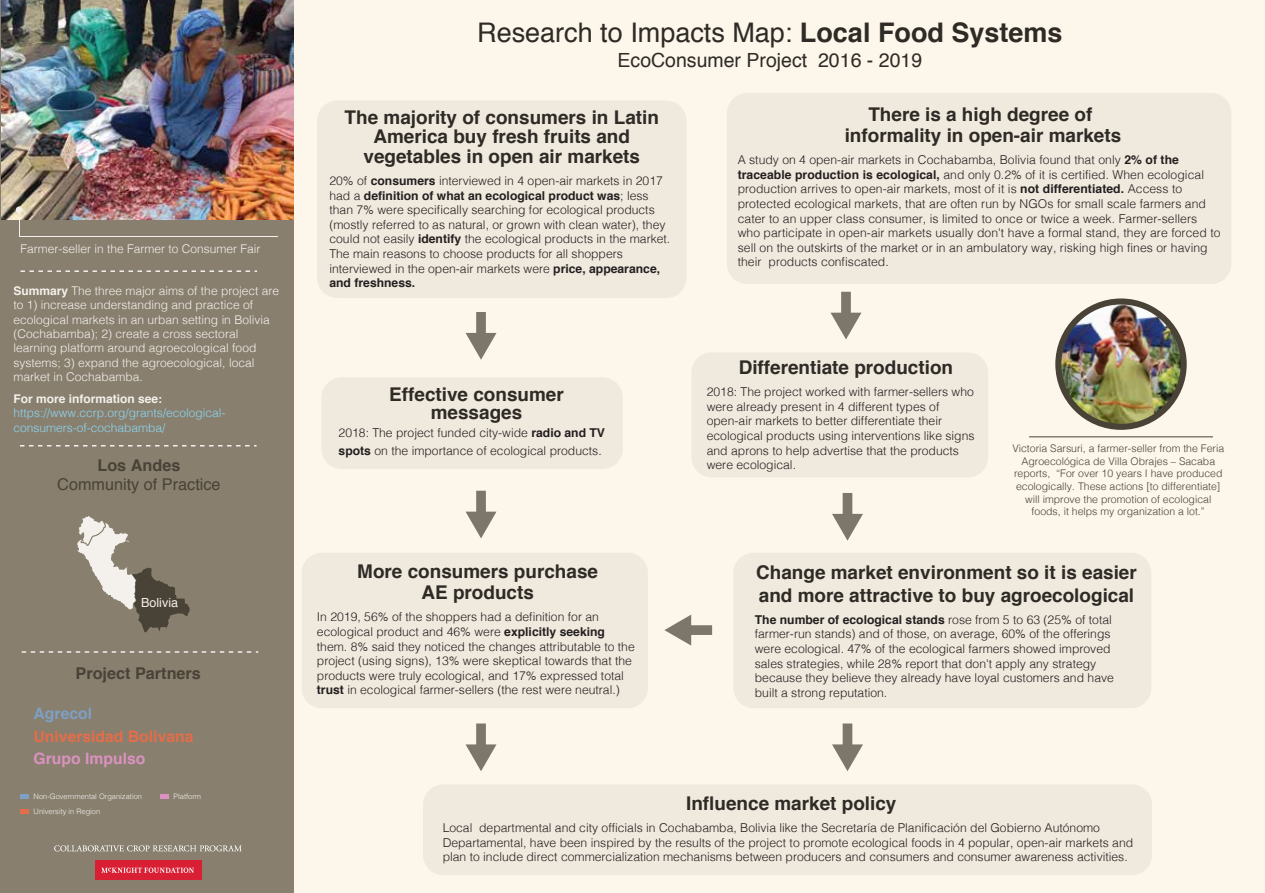
<style>
.page{position:relative;width:1265px;height:893px;background:#fff}
.page>*{position:absolute;margin:0;border:0;box-sizing:border-box;transform-origin:0 0}
.t1{font:27px "Helvetica";color:#2e2a25}
.t2{font:19.5px "Helvetica";color:#2e2a25}
.t3{font:700 18.9px/19.5px "Helvetica";color:#2e2a25;text-align:center}
.t4{font:700 16.2px "Helvetica";color:#494236}
.t5{font:16.2px "Helvetica";color:#494236}
.t6{font:700 15.75px "Helvetica";color:#e56d48}
.t7{font:700 15.75px "Helvetica";color:#da92c0}
.t8{font:700 15.75px "Helvetica";color:#7da0c4}
.t9{font:12.6px "Helvetica";color:#f4f0eb}
.t10{font:300 12.15px/14.5px "Helvetica";color:#231f20}
.t11{font:300 12px/14.4px "Helvetica";color:#f4f0eb}
.t12{font:300 12px/14.4px "Helvetica";color:#8cd6f1}
.t13{font:700 12px "Helvetica";color:#f4f0eb}
.t14{font:300 10.5px/12.6px "Helvetica";color:#494236;text-align:center}
.t15{font:300 7.5px/14.5px "Helvetica";color:#f4f0eb}
.s1{font-weight:700}
</style>
<div class="page">
<div style="left:2px;top:0;width:1262px;height:892px;background:#fdf6eb"></div>
<div style="left:0;top:0;width:293px;height:892px;background:#887f6f"></div>
<svg style="left:20px;top:445px;width:236px;height:1px"></svg>
<svg style="left:20px;top:270px;width:237px;height:2px"></svg>
<svg style="left:77px;top:516px;width:113px;height:116px"></svg>
<hr style="left:19px;top:236px;width:258px;height:1px;background:#f4f0eb">
<svg style="left:22px;top:651px;width:236px;height:2px"></svg>
<img style="left:2px;top:0;width:291px;height:219px">
<svg style="left:19px;top:213px;width:1px;height:23px"></svg>
<div style="left:16px;top:206px;width:6px;height:7px;background:#f4f0eb;border-radius:50%"></div>
<div style="left:317px;top:100px;width:369px;height:198px;background:#f0e9dd;border-radius:20px"></div>
<div style="left:301px;top:552px;width:347px;height:156px;background:#f0e9dd;border-radius:20px"></div>
<div style="left:733px;top:552px;width:418px;height:156px;background:#f0e9dd;border-radius:20px"></div>
<div style="left:691px;top:352px;width:297px;height:125px;background:#f0e9dd;border-radius:20px"></div>
<div style="left:321px;top:377px;width:302px;height:92px;background:#f0e9dd;border-radius:20px"></div>
<div style="left:727px;top:93px;width:504px;height:191px;background:#f0e9dd;border-radius:20px"></div>
<svg style="left:465px;top:312px;width:31px;height:48px"></svg>
<svg style="left:465px;top:491px;width:31px;height:47px"></svg>
<div style="left:423px;top:784px;width:729px;height:91px;background:#f0e9dd;border-radius:20px"></div>
<svg style="left:830px;top:292px;width:31px;height:47px"></svg>
<svg style="left:832px;top:493px;width:31px;height:48px"></svg>
<svg style="left:664px;top:615px;width:48px;height:30px"></svg>
<svg style="left:465px;top:723px;width:31px;height:48px"></svg>
<svg style="left:832px;top:723px;width:31px;height:48px"></svg>
<img style="left:1055px;top:302px;width:131px;height:128px">
<div style="left:1055px;top:298px;width:131px;height:132px;border:6px solid #494236;border-radius:50%"></div>
<svg style="left:21px;top:794px;width:8px;height:4px"></svg>
<div style="left:21px;top:809px;width:8px;height:5px;background:#e56d48"></div>
<svg style="left:161px;top:794px;width:8px;height:4px"></svg>
<svg style="left:54px;top:845px;width:188px;height:6px"></svg>
<div style="left:95px;top:860px;width:106px;height:20px;background:#d91f33"></div>
<svg style="left:101px;top:867px;width:93px;height:6px"></svg>
<hr style="left:1029px;top:436px;width:183px;height:1px;background:#494236">
<p class="t11" style="left:20px;top:241px;width:242px">Farmer-seller in the Farmer to Consumer Fair</p>
<p class="t11" style="left:14px;top:282px;width:267px"><span class="s1">Summary</span> The three major aims of the project are to 1) increase understanding and practice of ecological markets in an urban setting in Bolivia (Cochabamba); 2) create a cross sectoral learning platform around agroecological food systems; 3) expand the agroecological, local market in Cochabamba.</p>
<p class="t13" style="left:14px;top:389px;width:150px">For more information see:</p>
<p class="t12" style="left:14px;top:405px;width:214px">https://www.ccrp.org/grants/ecological&shy;consumers-of-cochabamba/</p>
<h3 class="t4" style="left:97px;top:452px;width:84px">Los Andes</h3>
<h3 class="t5" style="left:57px;top:472px;width:165px">Community of Practice</h3>
<p class="t9" style="left:141px;top:593px;width:39px">Bolivia</p>
<h3 class="t4" style="left:76px;top:660px;width:127px">Project Partners</h3>
<p class="t8" style="left:34px;top:701px;width:60px">Agrecol</p>
<p class="t6" style="left:34px;top:723px;width:161px">Universidad Bolivana</p>
<p class="t7" style="left:34px;top:746px;width:113px">Grupo Impulso</p>
<p class="t15" style="left:34px;top:789px;width:110px">Non-Governmental Organization<br>University in Region</p>
<p class="t15" style="left:174px;top:788px;width:29px">Platform</p>
<h1 class="t1" style="left:477px;top:12px;width:587px">Research to Impacts Map: <span class="s1">Local Food Systems</span></h1>
<h2 class="t2" style="left:617px;top:46px;width:306px">EcoConsumer Project 2016 - 2019</h2>
<h3 class="t3" style="left:344px;top:108px;width:316px">The majority of consumers in Latin<br>America buy fresh fruits and vegetables in open air markets</h3>
<p class="t10" style="left:329px;top:172px;width:342px">20% of <span class="s1">consumers</span> interviewed in 4 open-air markets in 2017 had a <span class="s1">definition of what an ecological product was</span>; less than 7% were specifically searching for ecological products (mostly referred to as natural, or grown with clean water), they could not easily <span class="s1">identify</span> the ecological products in the market.<br>The main reasons to choose products for all shoppers interviewed in the open-air markets were <span class="s1">price, appearance, and freshness.</span></p>
<h3 class="t3" style="left:844px;top:104px;width:278px;line-height:21px">There is a high degree of informality in open-air markets</h3>
<p class="t10" style="left:737px;top:152px;width:484px">A study on 4 open-air markets in Cochabamba, Bolivia found that only <span class="s1">2% of the traceable production is ecological,</span> and only 0.2% of it is certified. When ecological production arrives to open-air markets, most of it is <span class="s1">not differentiated.</span> Access to protected ecological markets, that are often run by NGOs for small scale farmers and cater to an upper class consumer, is limited to once or twice a week. Farmer-sellers who participate in open-air markets usually don't have a formal stand, they are forced to sell on the outskirts of the market or in an ambulatory way, risking high fines or having their products confiscated.</p>
<h3 class="t3" style="left:389px;top:385px;width:176px;line-height:18px">Effective consumer messages</h3>
<p class="t10" style="left:338px;top:423px;width:268px;line-height:18px">2018: The project funded city-wide <span class="s1">radio and TV spots</span> on the importance of ecological products.</p>
<h3 class="t3" style="left:357px;top:561px;width:242px;line-height:21px">More consumers purchase<br>AE products</h3>
<p class="t10" style="left:317px;top:609px;width:319px">In 2019, 56% of the shoppers had a definition for an ecological product and 46% were <span class="s1">explicitly seeking </span>them. 8% said they noticed the changes attributable to the project (using signs), 13% were skeptical towards that the products were truly ecological, and 17% expressed total <span class="s1">trust</span> in ecological farmer-sellers (the rest were neutral.)</p>
<h3 class="t3" style="left:738px;top:358px;width:216px">Differentiate production</h3>
<p class="t10" style="left:706px;top:384px;width:269px">2018: The project worked with farmer-sellers who were already present in 4 different types of open-air markets to better differentiate their ecological products using interventions like signs and aprons to help advertise that the products were ecological.</p>
<p class="t14" style="left:1012px;top:441px;width:213px">Victoria Sarsuri, a farmer-seller from the Feria Agroecológica de Villa Obrajes – Sacaba reports, “For over 10 years I have produced ecologically. These actions [to differentiate] will improve the promotion of ecological foods, it helps my organization a lot.”</p>
<h3 class="t3" style="left:756px;top:561px;width:382px;line-height:22.6px;text-align:left">Change market environment so it is easier and more attractive to buy agroecological</h3>
<p class="t10" style="left:754px;top:611px;width:361px"><span class="s1">The number of ecological stands</span> rose from 5 to 63 (25% of total farmer-run stands) and of those, on average, 60% of the offerings were ecological. 47% of the ecological farmers showed improved sales strategies, while 28% report that don't apply any strategy because they believe they already have loyal customers and have built a strong reputation.</p>
<h3 class="t3" style="left:686px;top:794px;width:212px">Influence market policy</h3>
<p class="t10" style="left:442px;top:819px;width:692px">Local departmental and city officials in Cochabamba, Bolivia like the Secretaría de Planificación del Gobierno Autónomo<br>Departamental, have been inspired by the results of the project to promote ecological foods in 4 popular, open-air markets and plan to include direct commercialization mechanisms between producers and consumers and consumer awareness activities.</p>
</div>
